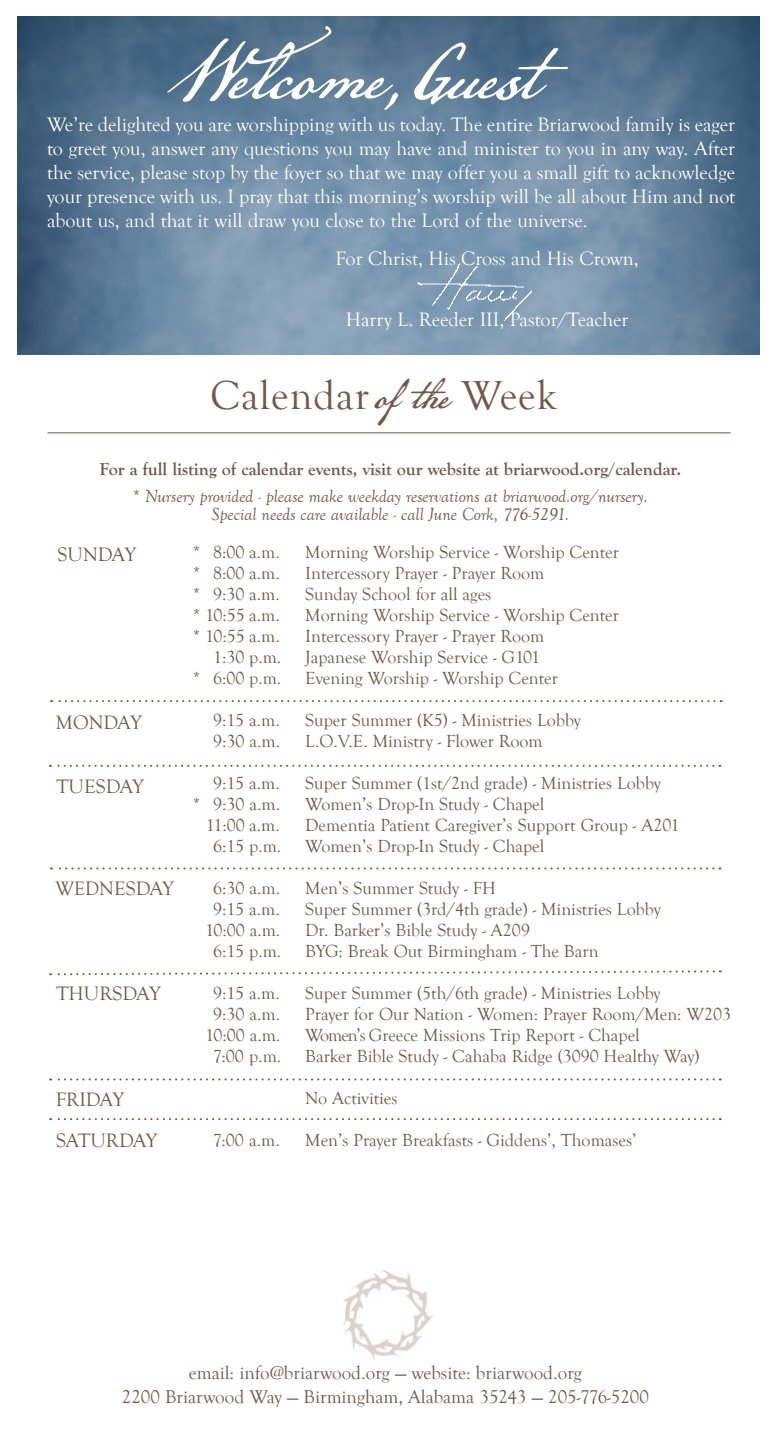
<style>
.page{position:relative;width:775px;height:1440px;background:#fff}
.page>*{position:absolute;margin:0;border:0;box-sizing:border-box;transform-origin:0 0}
.t1{font:41.6px "Goudy Old Style T";letter-spacing:.025em;color:#745745}
.t2{font:20px/24px "Goudy Old Style T";color:#fff;text-align:justify}
.t3{font:20px "Goudy Old Style T";color:#745745}
.t4{font:20px "Goudy Old Style T";color:#745745;scale:.95 1}
.t5{font:19px/24px "Goudy Old Style T";color:#745745;text-align:center}
.t6{font:18px "Goudy Old Style T";color:#745745}
.t7{font:700 18px/27px "Goudy Old Style T";color:#745745;text-align:center}
.t8{font:italic 18px "Goudy Old Style T";color:#745745}
.s1{font-family:"American Scribe";font-size:49.2px}
.s2{font-weight:400}
.s3{font-weight:400;font-style:italic}
</style>
<div class="page">
<img style="left:18px;top:17px;width:741px;height:337px">
<svg style="left:167px;top:26px;width:231px;height:84px;background:#708aa1"></svg>
<svg style="left:414px;top:43px;width:154px;height:63px"></svg>
<img style="left:411px;top:246px;width:136px;height:75px">
<hr style="left:47px;top:432px;width:683px;height:1px;background:#745745">
<img style="left:343px;top:1270px;width:89px;height:90px">
<svg style="left:50px;top:970px;width:670px;height:6px"></svg>
<svg style="left:50px;top:1118px;width:670px;height:2px"></svg>
<svg style="left:50px;top:1078px;width:670px;height:2px"></svg>
<svg style="left:50px;top:765px;width:663px;height:2px"></svg>
<svg style="left:51px;top:867px;width:662px;height:2px"></svg>
<svg style="left:51px;top:700px;width:663px;height:2px"></svg>
<p class="t2" style="left:47px;top:113px;width:690px">We’re delighted you are worshipping with us today. The entire Briarwood family is eager to greet you, answer any questions you may have and minister to you in any way. After the service, please stop by the foyer so that we may offer you a small gift to acknowledge your presence with us. I pray that this morning’s worship will be all about Him and not about us, and that it will draw you close to the Lord of the universe.</p>
<p class="t2" style="left:336px;top:247px;width:304px">For Christ, His Cross and His Crown,</p>
<p class="t2" style="left:346px;top:308px;width:284px">Harry L. Reeder III, Pastor/Teacher</p>
<p class="t1" style="left:210px;top:372px;width:348px">Calendar <span class="s1">of the</span> Week</p>
<p class="t7" style="left:99px;top:456px;width:583px">For a full listing of calendar events, visit our website at briarwood.org/calendar. <span class="s2">*</span> <span class="s3">Nursery provided - please make weekday reservations at briarwood.org/nursery.</span></p>
<p class="t8" style="left:212px;top:504px;width:359px">Special needs care available - call June Cork, 776-5291.</p>
<p class="t3" style="left:58px;top:543px;width:80px">SUNDAY</p>
<p class="t6" style="left:193px;top:542px;width:88px">* 8:00 a.m.</p>
<p class="t6" style="left:305px;top:542px;width:315px">Morning Worship Service - Worship Center</p>
<p class="t6" style="left:193px;top:563px;width:88px">* 8:00 a.m.</p>
<p class="t6" style="left:305px;top:563px;width:241px">Intercessory Prayer - Prayer Room</p>
<p class="t6" style="left:193px;top:584px;width:88px">* 9:30 a.m.</p>
<p class="t6" style="left:305px;top:584px;width:188px">Sunday School for all ages</p>
<p class="t6" style="left:193px;top:605px;width:88px">* 10:55 a.m.</p>
<p class="t6" style="left:305px;top:605px;width:315px">Morning Worship Service - Worship Center</p>
<p class="t6" style="left:193px;top:626px;width:88px">* 10:55 a.m.</p>
<p class="t6" style="left:305px;top:626px;width:241px">Intercessory Prayer - Prayer Room</p>
<p class="t6" style="left:213px;top:647px;width:70px">1:30 p.m.</p>
<p class="t6" style="left:305px;top:647px;width:236px">Japanese Worship Service - G101</p>
<p class="t6" style="left:193px;top:668px;width:90px">* 6:00 p.m.</p>
<p class="t6" style="left:305px;top:668px;width:254px">Evening Worship - Worship Center</p>
<p class="t6" style="left:213px;top:710px;width:68px">9:15 a.m.</p>
<p class="t6" style="left:305px;top:710px;width:277px">Super Summer (K5) - Ministries Lobby</p>
<p class="t6" style="left:213px;top:731px;width:68px">9:30 a.m.</p>
<p class="t6" style="left:305px;top:731px;width:239px">L.O.V.E. Ministry - Flower Room</p>
<p class="t6" style="left:213px;top:773px;width:68px">9:15 a.m.</p>
<p class="t6" style="left:305px;top:773px;width:357px">Super Summer (1st/2nd grade) - Ministries Lobby</p>
<p class="t6" style="left:193px;top:794px;width:88px">* 9:30 a.m.</p>
<p class="t6" style="left:305px;top:794px;width:241px">Women’s Drop-In Study - Chapel</p>
<p class="t6" style="left:206px;top:815px;width:75px">11:00 a.m.</p>
<p class="t6" style="left:305px;top:815px;width:375px">Dementia Patient Caregiver’s Support Group - A201</p>
<p class="t6" style="left:213px;top:836px;width:70px">6:15 p.m.</p>
<p class="t6" style="left:305px;top:836px;width:241px">Women’s Drop-In Study - Chapel</p>
<p class="t6" style="left:213px;top:878px;width:68px">6:30 a.m.</p>
<p class="t6" style="left:305px;top:878px;width:192px">Men’s Summer Study - FH</p>
<p class="t6" style="left:213px;top:899px;width:68px">9:15 a.m.</p>
<p class="t6" style="left:305px;top:899px;width:357px">Super Summer (3rd/4th grade) - Ministries Lobby</p>
<p class="t6" style="left:205px;top:920px;width:76px">10:00 a.m.</p>
<p class="t6" style="left:305px;top:920px;width:226px">Dr. Barker’s Bible Study - A209</p>
<p class="t6" style="left:213px;top:941px;width:70px">6:15 p.m.</p>
<p class="t6" style="left:305px;top:941px;width:295px">BYG: Break Out Birmingham - The Barn</p>
<p class="t6" style="left:213px;top:983px;width:68px">9:15 a.m.</p>
<p class="t6" style="left:305px;top:983px;width:357px">Super Summer (5th/6th grade) - Ministries Lobby</p>
<p class="t6" style="left:213px;top:1004px;width:68px">9:30 a.m.</p>
<p class="t6" style="left:305px;top:1004px;width:427px">Prayer for Our Nation - Women: Prayer Room/Men: W203</p>
<p class="t6" style="left:205px;top:1025px;width:76px">10:00 a.m.</p>
<p class="t6" style="left:305px;top:1025px;width:336px">Women’s Greece Missions Trip Report - Chapel</p>
<p class="t6" style="left:213px;top:1046px;width:70px">7:00 p.m.</p>
<p class="t6" style="left:305px;top:1046px;width:396px">Barker Bible Study - Cahaba Ridge (3090 Healthy Way)</p>
<p class="t6" style="left:305px;top:1088px;width:94px">No Activities</p>
<p class="t6" style="left:213px;top:1130px;width:68px">7:00 a.m.</p>
<p class="t6" style="left:305px;top:1130px;width:333px">Men’s Prayer Breakfasts - Giddens’, Thomases’</p>
<p class="t3" style="left:56px;top:711px;width:87px">MONDAY</p>
<p class="t3" style="left:56px;top:775px;width:89px">TUESDAY</p>
<p class="t4" style="left:56px;top:878px;width:126px">WEDNESDAY</p>
<p class="t3" style="left:56px;top:983px;width:106px">THURSDAY</p>
<p class="t3" style="left:56px;top:1089px;width:70px">FRIDAY</p>
<p class="t3" style="left:56px;top:1129px;width:103px">SATURDAY</p>
<p class="t5" style="left:122px;top:1361px;width:528px">email: info@briarwood.org — website: briarwood.org<br>2200 Briarwood Way — Birmingham, Alabama 35243 — 205-776-5200</p>
</div>
